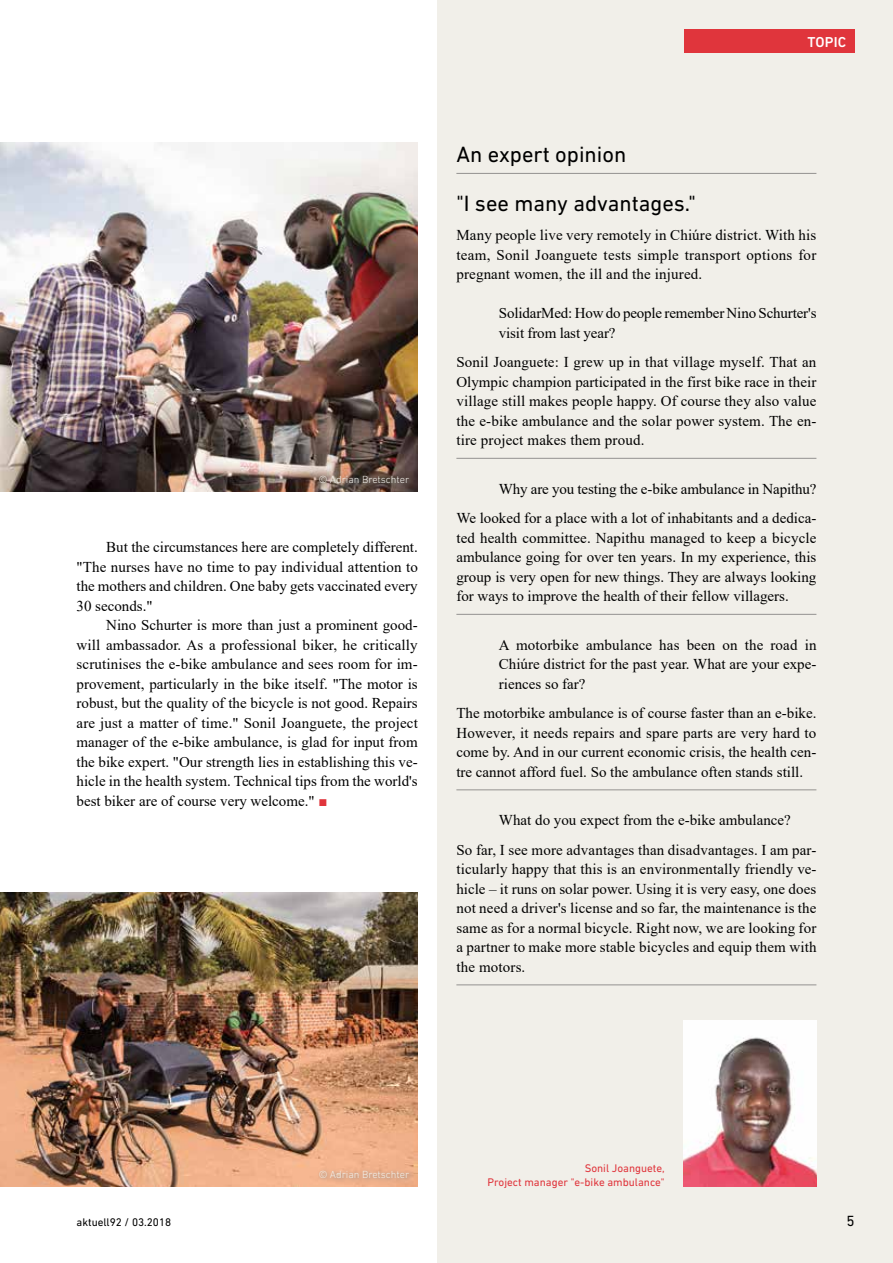
<style>
.page{position:relative;width:893px;height:1263px;background:#fff}
.page>*{position:absolute;margin:0;border:0;box-sizing:border-box;transform-origin:0 0}
.t1{font:22.5px/48.8px "DIN Next LT Pro";color:#000}
.t2{font:15px/19.5px "Times New Roman";color:#000;text-align:justify}
.t3{font:15px "DIN Next LT Pro";color:#000}
.t4{font:500 14.7px "DIN Next LT Pro";letter-spacing:.01em;color:#fff}
.t5{font:11.25px/14.7px "DIN Next LT Pro";color:#e0353c;text-align:right}
.t6{font:11.25px "DIN Next LT Pro";color:#000}
.t7{font:300 10.5px "DIN Next LT Pro";color:#f1efe9}
.s1{color:#e0353c}
</style>
<div class="page">
<div style="left:437px;top:0;width:456px;height:1263px;background:#f1efe9"></div>
<hr style="left:456px;top:173px;width:360px;height:1px;background:#949290">
<hr style="left:456px;top:458px;width:360px;height:1px;background:#949290">
<hr style="left:456px;top:614px;width:360px;height:1px;background:#949290">
<hr style="left:456px;top:789px;width:360px;height:1px;background:#949290">
<hr style="left:456px;top:984px;width:360px;height:1px;background:#949290">
<img style="left:684px;top:1020px;width:132px;height:166px">
<img style="left:0;top:143px;width:418px;height:349px">
<img style="left:0;top:892px;width:418px;height:294px">
<svg style="left:316px;top:473px;width:99px;height:16px;background:#68564e"></svg>
<svg style="left:316px;top:1167px;width:99px;height:16px;background:#e7ad8b"></svg>
<div style="left:684px;top:30px;width:171px;height:23px;background:#e0353c"></div>
<p class="t4" style="left:808px;top:33px;width:40px">TOPIC</p>
<p class="t4" style="left:799px;top:33px;width:48px">THEMA</p>
<p class="t7" style="left:319px;top:474px;width:92px">© Adrian Bretschter</p>
<p class="t2" style="left:77px;top:537px;width:343px;text-indent:30px">But the circumstances here are completely different. "The nurses have no time to pay individual attention to the mothers and children. One baby gets vaccinated every 30 seconds."</p>
<p class="t2" style="left:77px;top:615px;width:343px;text-indent:30px">Nino Schurter is more than just a prominent good&shy;will ambassador. As a professional biker, he critically scrutinises the e-bike ambulance and sees room for im&shy;provement, particularly in the bike itself. "The motor is robust, but the quality of the bicycle is not good. Repairs are just a matter of time." Sonil Joanguete, the project manager of the e-bike ambulance, is glad for input from the bike expert. "Our strength lies in establishing this ve&shy;hicle in the health system. Technical tips from the world's best biker are of course very welcome." <span class="s1">■</span></p>
<h1 class="t1" style="left:456px;top:130px;width:241px">An expert opinion<br>"I see many advantages."</h1>
<p class="t2" style="left:456px;top:225px;width:362px">Many people live very remotely in Chiúre district. With his team, Sonil Joanguete tests simple transport options for pregnant women, the ill and the injured.</p>
<p class="t2" style="left:499px;top:303px;width:319px">SolidarMed: How do people remember Nino Schurter's visit from last year?</p>
<p class="t2" style="left:456px;top:352px;width:362px">Sonil Joanguete: I grew up in that village myself. That an Olympic champion participated in the first bike race in their village still makes people happy. Of course they also value the e-bike ambulance and the solar power system. The en&shy;tire project makes them proud.</p>
<p class="t2" style="left:456px;top:474px;width:362px;line-height:29.2px;text-align:right">Why are you testing the e-bike ambulance in Napithu?<br>We looked for a place with a lot of inhabitants and a dedica-</p>
<p class="t2" style="left:456px;top:527px;width:362px">ted health committee. Napithu managed to keep a bicycle ambulance going for over ten years. In my experience, this group is very open for new things. They are always looking for ways to improve the health of their fellow villagers.</p>
<p class="t2" style="left:499px;top:635px;width:319px">A motorbike ambulance has been on the road in Chiúre district for the past year. What are your expe&shy;riences so far?</p>
<p class="t2" style="left:456px;top:703px;width:362px">The motorbike ambulance is of course faster than an e-bike.<br>However, it needs repairs and spare parts are very hard to come by. And in our current economic crisis, the health cen&shy;tre cannot afford fuel. So the ambulance often stands still.</p>
<p class="t2" style="left:456px;top:805px;width:362px;line-height:29.2px;text-indent:43px">What do you expect from the e-bike ambulance?<br>So far, I see more advantages than disadvantages. I am par-</p>
<p class="t2" style="left:456px;top:859px;width:362px">ticularly happy that this is an environmentally friendly ve&shy;hicle – it runs on solar power. Using it is very easy, one does not need a driver's license and so far, the maintenance is the same as for a normal bicycle. Right now, we are looking for a partner to make more stable bicycles and equip them with the motors.</p>
<p class="t7" style="left:319px;top:1168px;width:92px">© Adrian Bretschter</p>
<p class="t5" style="left:487px;top:1160px;width:179px">Sonil Joanguete,<br>Project manager "e-bike ambulance"</p>
<p class="t6" style="left:77px;top:1215px;width:96px">aktuell92 / 03.2018</p>
<p class="t3" style="left:847px;top:1212px;width:10px">5</p>
</div>
